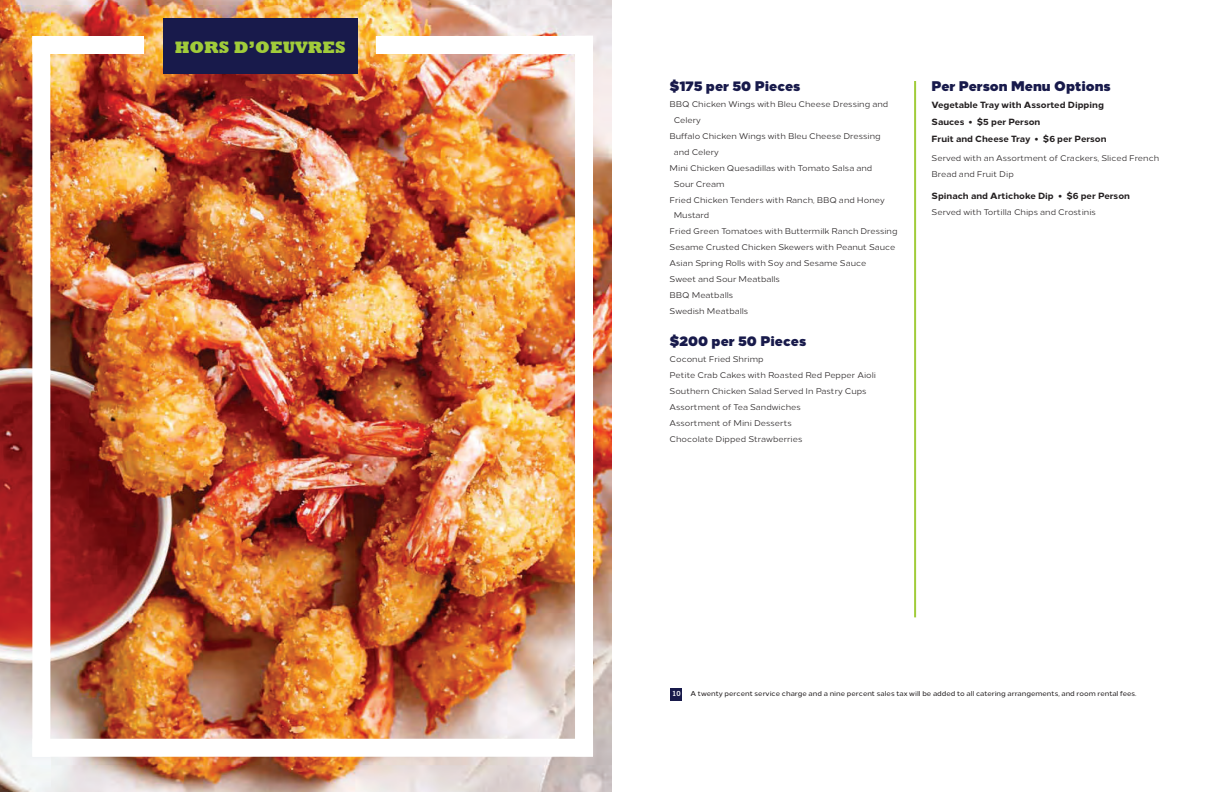
<style>
.page{position:relative;width:1224px;height:792px;background:#fff}
.page>*{position:absolute;margin:0;border:0;box-sizing:border-box;transform-origin:0 0}
.t1{font:800 17px "Rockwell";color:#a1cc3a}
.t2{font:900 14px "Loew";color:#181a4b}
.t3{font:800 9px/17px "Loew";color:#231f20}
.t4{font:8.2px/16px "Loew";color:#231f20}
.t5{font:500 7px "Loew";color:#231f20}
.t6{font:7px "Trade Gothic Bold Two";color:#fff}
</style>
<div class="page">
<img style="left:0;top:0;width:612px;height:792px">
<div style="left:32px;top:36px;width:18px;height:721px;background:#fff"></div>
<div style="left:32px;top:739px;width:561px;height:18px;background:#fff"></div>
<div style="left:32px;top:36px;width:112px;height:18px;background:#fff"></div>
<div style="left:376px;top:36px;width:217px;height:18px;background:#fff"></div>
<div style="left:163px;top:18px;width:194px;height:55px;background:#181a4b"></div>
<div style="left:671px;top:688px;width:11px;height:13px;background:#181a4b"></div>
<div style="left:575px;top:36px;width:18px;height:720px;background:#fff"></div>
<hr style="left:914px;top:81px;width:2px;height:536px;background:#a1cc3a">
<h1 class="t1" style="left:175px;top:37px;width:173px">HORS D’OEUVRES</h1>
<h2 class="t2" style="left:670px;top:74px;width:132px">$175 per 50 Pieces</h2>
<p class="t4" style="left:670px;top:96px;width:220px">BBQ Chicken Wings with Bleu Cheese Dressing and</p>
<p class="t4" style="left:674px;top:112px;width:29px">Celery</p>
<p class="t4" style="left:670px;top:128px;width:213px">Buffalo Chicken Wings with Bleu Cheese Dressing</p>
<p class="t4" style="left:674px;top:144px;width:47px">and Celery</p>
<p class="t4" style="left:670px;top:160px;width:204px">Mini Chicken Quesadillas with Tomato Salsa and</p>
<p class="t4" style="left:674px;top:176px;width:52px">Sour Cream</p>
<p class="t4" style="left:670px;top:192px;width:217px">Fried Chicken Tenders with Ranch, BBQ and Honey</p>
<p class="t4" style="left:670px;top:207px;width:229px;text-indent:4px">Mustard<br>Fried Green Tomatoes with Buttermilk Ranch Dressing<br>Sesame Crusted Chicken Skewers with Peanut Sauce<br>Asian Spring Rolls with Soy and Sesame Sauce<br>Sweet and Sour Meatballs<br>BBQ Meatballs<br>Swedish Meatballs</p>
<h2 class="t2" style="left:670px;top:329px;width:138px">$200 per 50 Pieces</h2>
<p class="t4" style="left:670px;top:351px;width:208px">Coconut Fried Shrimp<br>Petite Crab Cakes with Roasted Red Pepper Aioli Southern Chicken Salad Served In Pastry Cups Assortment of Tea Sandwiches<br>Assortment of Mini Desserts<br>Chocolate Dipped Strawberries</p>
<h2 class="t2" style="left:932px;top:74px;width:181px">Per Person Menu Options</h2>
<p class="t3" style="left:932px;top:95px;width:176px">Vegetable Tray with Assorted Dipping<br>Sauces • $5 per Person<br>Fruit and Cheese Tray • $6 per Person</p>
<p class="t4" style="left:932px;top:149px;width:229px">Served with an Assortment of Crackers, Sliced French<br>Bread and Fruit Dip</p>
<p class="t3" style="left:932px;top:186px;width:200px">Spinach and Artichoke Dip • $6 per Person</p>
<p class="t4" style="left:932px;top:203px;width:166px">Served with Tortilla Chips and Crostinis</p>
<p class="t6" style="left:672px;top:690px;width:10px">10</p>
<p class="t5" style="left:690px;top:688px;width:448px">A twenty percent service charge and a nine percent sales tax will be added to all catering arrangements, and room rental fees.</p>
</div>
